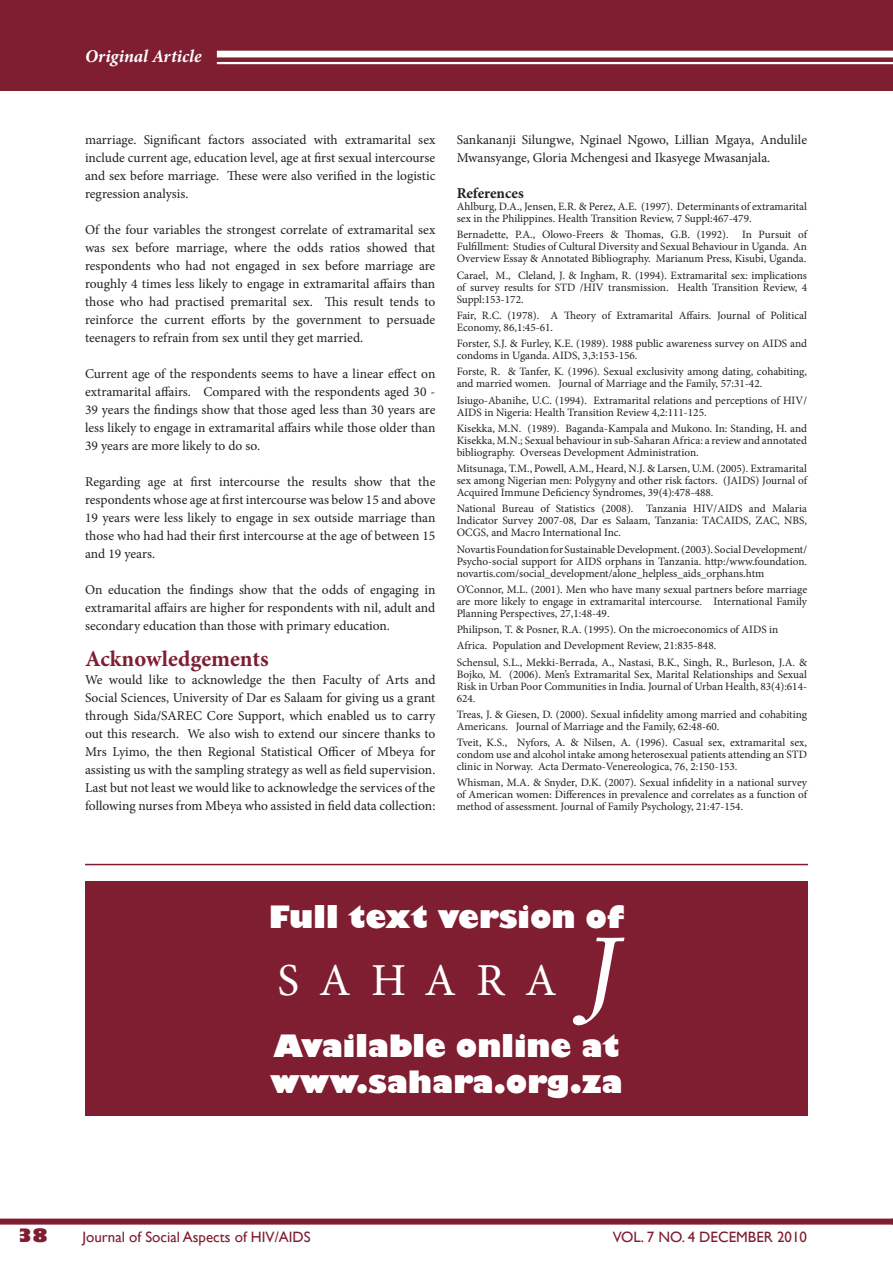
<style>
.page{position:relative;width:893px;height:1263px;background:#fff}
.page>*{position:absolute;margin:0;border:0;box-sizing:border-box;transform-origin:0 0}
.t1{font:italic 94.35px "Adobe Caslon Pro";color:#fff}
.t2{font:45.75px "Minion Pro";letter-spacing:.44em;color:#fff}
.t3{font:800 30px/36px "Gill Sans";color:#fff}
.B_HEADING{font:700 22.5px "Minion Pro";color:#7f1d31}
.t4{font:italic 700 18px "Minion Pro";color:#fff}
.t5{font:800 18px "Gill Sans";color:#7f1d31}
.t6{font:15px "Gill Sans";color:#7f1d31}
.REFERENCE_HEADING{font:700 15px "Minion Pro";letter-spacing:-.005em;color:#231f20}
.TEXT{font:13.5px/18px "Minion Pro";color:#231f20;text-align:justify}
.REFERENCE_TEXT{font:11.25px/12px "Minion Pro";color:#231f20;text-align:justify}
</style>
<div class="page">
<div style="left:0;top:1218px;width:893px;height:6px;background:#7f1d31"></div>
<div style="left:0;top:0;width:893px;height:90px;background:#7f1d31"></div>
<div style="left:217px;top:51px;width:676px;height:6px;background:#fff"></div>
<hr style="left:217px;top:62px;width:676px;height:2px;background:#fff">
<div style="left:85px;top:882px;width:723px;height:234px;background:#7f1d31"></div>
<hr style="left:85px;top:864px;width:723px;height:1px;background:#7f1d31">
<h3 class="t4" style="left:85px;top:43px;width:118px">Original Article</h3>
<p class="TEXT" style="left:85px;top:131px;width:352px">marriage. Significant factors associated with extramarital sex include current age, education level, age at first sexual intercourse and sex before marriage. These were also verified in the logistic regression analysis.</p>
<p class="TEXT" style="left:85px;top:221px;width:352px">Of the four variables the strongest correlate of extramarital sex was sex before marriage, where the odds ratios showed that respondents who had not engaged in sex before marriage are roughly 4 times less likely to engage in extramarital affairs than those who had practised premarital sex. This result tends to reinforce the current efforts by the government to persuade teenagers to refrain from sex until they get married.</p>
<p class="TEXT" style="left:85px;top:365px;width:352px">Current age of the respondents seems to have a linear effect on extramarital affairs. Compared with the respondents aged 30 - 39 years the findings show that those aged less than 30 years are less likely to engage in extramarital affairs while those older than 39 years are more likely to do so.</p>
<p class="TEXT" style="left:85px;top:473px;width:352px">Regarding age at first intercourse the results show that the respondents whose age at first intercourse was below 15 and above 19 years were less likely to engage in sex outside marriage than those who had had their first intercourse at the age of between 15 and 19 years.</p>
<p class="TEXT" style="left:85px;top:581px;width:352px">On education the findings show that the odds of engaging in extramarital affairs are higher for respondents with nil, adult and secondary education than those with primary education.</p>
<p class="B_HEADING" style="left:85px;top:643px;width:185px">Acknowledgements</p>
<p class="TEXT" style="left:85px;top:671px;width:352px">We would like to acknowledge the then Faculty of Arts and Social Sciences, University of Dar es Salaam for giving us a grant through Sida/SAREC Core Support, which enabled us to carry out this research. We also wish to extend our sincere thanks to Mrs Lyimo, the then Regional Statistical Officer of Mbeya for assisting us with the sampling strategy as well as field supervision.<br>Last but not least we would like to acknowledge the services of the following nurses from Mbeya who assisted in field data collection:</p>
<p class="TEXT" style="left:457px;top:131px;width:352px">Sankananji Silungwe, Nginael Ngowo, Lillian Mgaya, Andulile<br>Mwansyange, Gloria Mchengesi and Ikasyege Mwasanjala.</p>
<p class="REFERENCE_HEADING" style="left:457px;top:183px;width:69px">References</p>
<p class="REFERENCE_TEXT" style="left:457px;top:200px;width:352px">Ahlburg, D.A., Jensen, E.R. &amp; Perez, A.E. (1997). Determinants of extramarital sex in the Philippines. Health Transition Review, 7 Suppl:467-479.</p>
<p class="REFERENCE_TEXT" style="left:457px;top:229px;width:352px">Bernadette, P.A., Olowo-Freers &amp; Thomas, G.B. (1992). In Pursuit of Fulfillment: Studies of Cultural Diversity and Sexual Behaviour in Uganda. An Overview Essay &amp; Annotated Bibliography. Marianum Press, Kisubi, Uganda.</p>
<p class="REFERENCE_TEXT" style="left:457px;top:269px;width:352px">Carael, M., Cleland, J. &amp; Ingham, R. (1994). Extramarital sex: implications of survey results for STD /HIV transmission. Health Transition Review, 4<br>Suppl:153-172.</p>
<p class="REFERENCE_TEXT" style="left:457px;top:309px;width:352px">Fair, R.C. (1978). A Theory of Extramarital Affairs. Journal of Political<br>Economy, 86,1:45-61.</p>
<p class="REFERENCE_TEXT" style="left:457px;top:337px;width:352px">Forster, S.J. &amp; Furley, K.E. (1989). 1988 public awareness survey on AIDS and condoms in Uganda. AIDS, 3,3:153-156.</p>
<p class="REFERENCE_TEXT" style="left:457px;top:366px;width:352px">Forste, R. &amp; Tanfer, K. (1996). Sexual exclusivity among dating, cohabiting, and married women. Journal of Marriage and the Family, 57:31-42.</p>
<p class="REFERENCE_TEXT" style="left:457px;top:394px;width:352px">Isiugo-Abanihe, U.C. (1994). Extramarital relations and perceptions of HIV/<br>AIDS in Nigeria: Health Transition Review 4,2:111-125.</p>
<p class="REFERENCE_TEXT" style="left:457px;top:422px;width:352px">Kisekka, M.N. (1989). Baganda-Kampala and Mukono. In: Standing, H. and Kisekka, M.N.; Sexual behaviour in sub-Saharan Africa: a review and annotated bibliography. Overseas Development Administration.</p>
<p class="REFERENCE_TEXT" style="left:457px;top:462px;width:352px">Mitsunaga, T.M., Powell, A.M., Heard, N.J. &amp; Larsen, U.M. (2005). Extramarital sex among Nigerian men: Polygyny and other risk factors. (JAIDS) Journal of Acquired Immune Deficiency Syndromes, 39(4):478-488.</p>
<p class="REFERENCE_TEXT" style="left:457px;top:503px;width:352px">National Bureau of Statistics (2008). Tanzania HIV/AIDS and Malaria Indicator Survey 2007-08, Dar es Salaam, Tanzania: TACAIDS, ZAC, NBS, OCGS, and Macro International Inc.</p>
<p class="REFERENCE_TEXT" style="left:457px;top:543px;width:352px">Novartis Foundation for Sustainable Development. (2003). Social Development/ Psycho-social support for AIDS orphans in Tanzania. http:/www.foundation. novartis.com/social_development/alone_helpless_aids_orphans.htm</p>
<p class="REFERENCE_TEXT" style="left:457px;top:583px;width:352px">O’Connor, M.L. (2001). Men who have many sexual partners before marriage are more likely to engage in extramarital intercourse. International Family Planning Perspectives, 27,1:48-49.</p>
<p class="REFERENCE_TEXT" style="left:457px;top:623px;width:323px">Philipson, T. &amp; Posner, R.A. (1995). On the microeconomics of AIDS in</p>
<p class="REFERENCE_TEXT" style="left:457px;top:640px;width:261px">Africa. Population and Development Review, 21:835-848.</p>
<p class="REFERENCE_TEXT" style="left:457px;top:656px;width:352px">Schensul, S.L., Mekki-Berrada, A., Nastasi, B.K., Singh, R., Burleson, J.A. &amp; Bojko, M. (2006). Men’s Extramarital Sex, Marital Relationships and Sexual Risk in Urban Poor Communities in India. Journal of Urban Health, 83(4):614- 624.</p>
<p class="REFERENCE_TEXT" style="left:457px;top:708px;width:352px">Treas, J. &amp; Giesen, D. (2000). Sexual infidelity among married and cohabiting<br>Americans. Journal of Marriage and the Family, 62:48-60.</p>
<p class="REFERENCE_TEXT" style="left:457px;top:736px;width:352px">Tveit, K.S., Nyfors, A. &amp; Nilsen, A. (1996). Casual sex, extramarital sex, condom use and alcohol intake among heterosexual patients attending an STD clinic in Norway. Acta Dermato-Venereologica, 76, 2:150-153.</p>
<p class="REFERENCE_TEXT" style="left:457px;top:777px;width:352px">Whisman, M.A. &amp; Snyder, D.K. (2007). Sexual infidelity in a national survey of American women: Differences in prevalence and correlates as a function of method of assessment. Journal of Family Psychology, 21:47-154.</p>
<p class="t3" style="left:269px;top:900px;width:357px">Full text version of</p>
<p class="t2" style="left:277px;top:950px;width:281px">SAHARA</p>
<p class="t1" style="left:583px;top:917px;width:33px">J</p>
<p class="t3" style="left:270px;top:1030px;width:354px">Available online at www.sahara.org.za</p>
<p class="t5" style="left:17px;top:1224px;width:32px">38</p>
<p class="t6" style="left:83px;top:1228px;width:230px">Journal of Social Aspects of HIV/AIDS</p>
<p class="t6" style="left:613px;top:1228px;width:145px">VOL. 7 NO. 4 DECEMber</p>
<p class="t6" style="left:777px;top:1228px;width:31px">2010</p>
</div>
